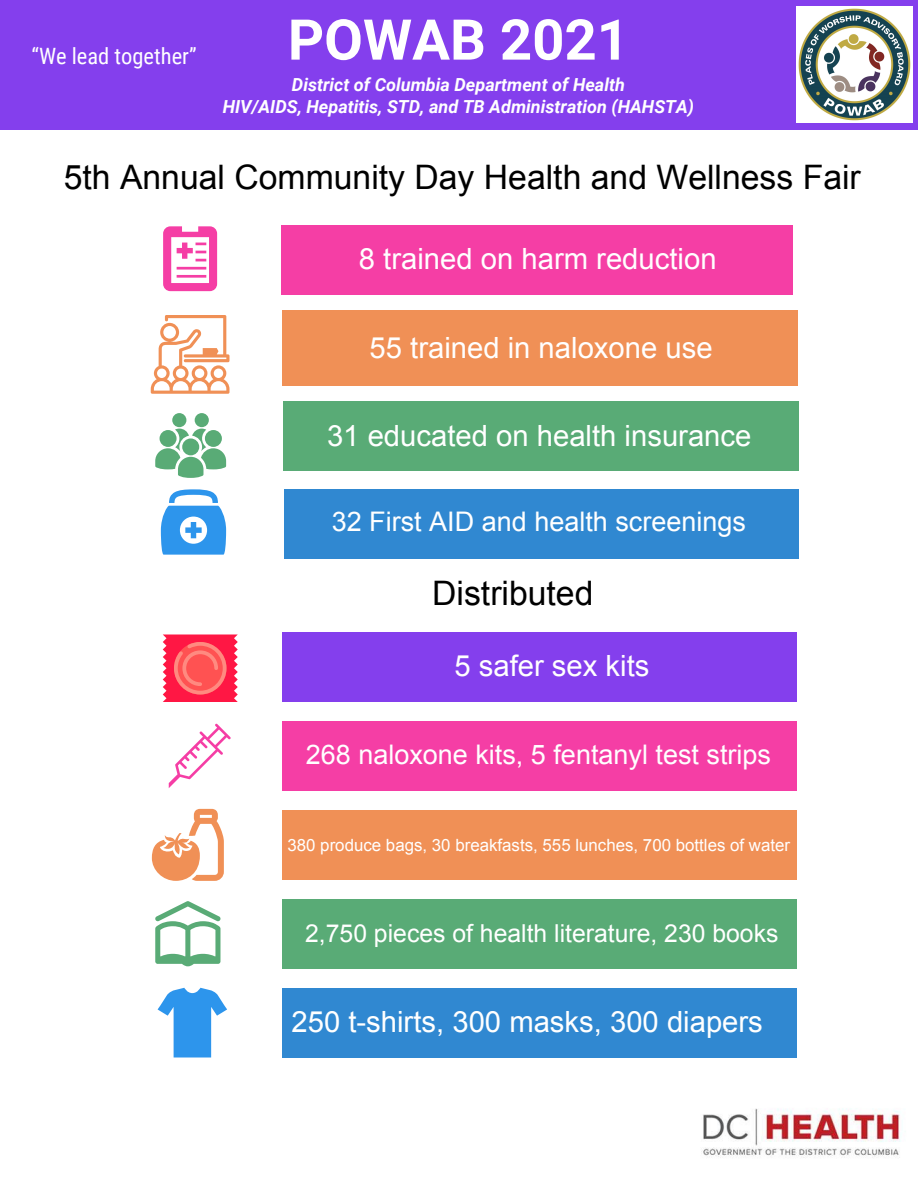
<style>
.page{position:relative;width:918px;height:1188px;background:#fff}
.page>*{position:absolute;margin:0;border:0;box-sizing:border-box;transform-origin:0 0}
.t1{font:700 56.25px "Roboto";color:#fff}
.t2{font:33.75px "Arial";color:#000}
.t3{font:29.25px "Arial";color:#fff}
.t4{font:27px "Arial";color:#fff}
.t5{font:24.75px "Arial";color:#fff}
.t6{font:22.5px "Roboto Condensed";color:#fff}
.t7{font:italic 700 18px/21.3px "Roboto";color:#fff;text-align:center}
.t8{font:16.8px "Arial";color:#fff}
</style>
<div class="page">
<svg style="left:161px;top:489px;width:65px;height:66px"></svg>
<div style="left:281px;top:225px;width:512px;height:70px;background:#f53ea5"></div>
<svg style="left:151px;top:315px;width:79px;height:79px"></svg>
<div style="left:282px;top:310px;width:516px;height:76px;background:#f09056"></div>
<svg style="left:155px;top:413px;width:71px;height:65px"></svg>
<div style="left:284px;top:402px;width:515px;height:69px;background:#59ab76"></div>
<div style="left:285px;top:489px;width:514px;height:70px;background:#3088d1"></div>
<svg style="left:163px;top:226px;width:54px;height:65px"></svg>
<div style="left:0;top:0;width:918px;height:129px;background:#843fed"></div>
<img style="left:796px;top:7px;width:116px;height:116px">
<img style="left:701px;top:1108px;width:200px;height:50px">
<div style="left:282px;top:632px;width:515px;height:70px;background:#843fed"></div>
<div style="left:282px;top:721px;width:515px;height:70px;background:#f53ea5"></div>
<div style="left:282px;top:810px;width:515px;height:70px;background:#f09056"></div>
<div style="left:282px;top:899px;width:515px;height:70px;background:#59ab76"></div>
<div style="left:282px;top:988px;width:515px;height:69px;background:#3088d1"></div>
<svg style="left:163px;top:634px;width:75px;height:68px;background:#ff465c"></svg>
<svg style="left:169px;top:724px;width:62px;height:64px"></svg>
<svg style="left:152px;top:809px;width:72px;height:72px"></svg>
<svg style="left:155px;top:901px;width:65px;height:65px"></svg>
<svg style="left:158px;top:988px;width:69px;height:70px"></svg>
<p class="t6" style="left:32px;top:40px;width:167px">“We lead together”</p>
<h1 class="t1" style="left:288px;top:0;width:343px">POWAB 2021</h1>
<p class="t7" style="left:223px;top:73px;width:473px">District of Columbia Department of Health<br>HIV/AIDS, Hepatitis, STD, and TB Administration (HAHSTA)</p>
<p class="t2" style="left:64px;top:155px;width:799px">5th Annual Community Day Health and Wellness Fair</p>
<p class="t3" style="left:359px;top:239px;width:359px">8 trained on harm reduction</p>
<p class="t3" style="left:370px;top:328px;width:345px">55 trained in naloxone use</p>
<p class="t3" style="left:327px;top:416px;width:426px">31 educated on health insurance</p>
<p class="t4" style="left:332px;top:504px;width:416px">32 First AID and health screenings</p>
<p class="t2" style="left:432px;top:571px;width:163px">Distributed</p>
<p class="t3" style="left:454px;top:647px;width:197px">5 safer sex kits</p>
<p class="t4" style="left:306px;top:737px;width:467px">268 naloxone kits, 5 fentanyl test strips</p>
<p class="t8" style="left:287px;top:834px;width:504px">380 produce bags, 30 breakfasts, 555 lunches, 700 bottles of water</p>
<p class="t5" style="left:305px;top:917px;width:475px">2,750 pieces of health literature, 230 books</p>
<p class="t3" style="left:291px;top:1002px;width:473px">250 t-shirts, 300 masks, 300 diapers</p>
</div>
